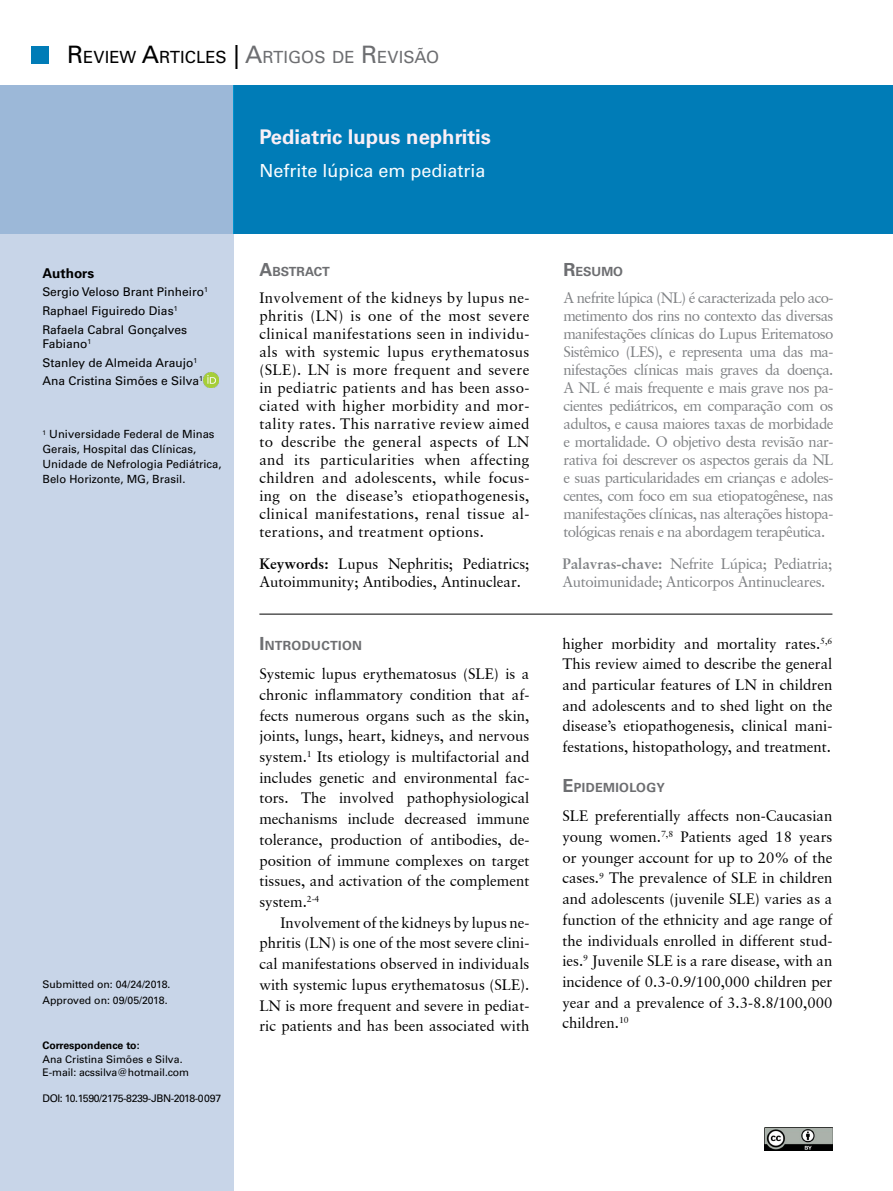
<style>
.page{position:relative;width:893px;height:1191px;background:#fff}
.page>*{position:absolute;margin:0;border:0;box-sizing:border-box;transform-origin:0 0}
.t1{font:700 20.25px "Univers LT Std";color:#f9eff6}
.t2{font:18px "Univers LT Std";color:#fafdff}
.t3{font:16.8px "Univers LT Std";color:#6d6e71}
.t4{font:15px/20.7px "Garamond Retrospective S Si";color:#000;text-align:justify}
.t5{font:15px/18px "Garamond Retrospective S Si";letter-spacing:-.025em;color:#808285;text-align:justify}
.t6{font:13.5px "Univers 65 Bold";color:#000}
.t7{font:700 12.6px "Univers LT Std";letter-spacing:.03em;color:#6d6e71}
.t8{font:12px/18.6px "Univers LT Std";color:#000}
.t9{font:11.25px/15px "Univers LT Std";color:#000}
.t10{font:10.5px/15.6px "Univers LT Std";letter-spacing:-.01em;color:#000}
.t11{font:10.5px "Univers LT Std";letter-spacing:-.04em;color:#000}
.t12{font:700 10.5px "Univers LT Std";color:#000}
.s1{font-size:24px;color:#000}
.s2{color:#000}
.s3{font-size:24px}
.s4{font-size:18px}
.s5{font-weight:700}
</style>
<div class="page">
<div style="left:0;top:234px;width:234px;height:957px;background:#c8d5e8"></div>
<div style="left:234px;top:85px;width:659px;height:149px;background:#007cb7"></div>
<div style="left:0;top:85px;width:234px;height:149px;background:#9cb8d8"></div>
<div style="left:32px;top:46px;width:17px;height:17px;background:#007cb7"></div>
<img style="left:203px;top:372px;width:15px;height:15px">
<img style="left:764px;top:1127px;width:68px;height:23px">
<hr style="left:259px;top:614px;width:573px;height:1px;background:#000">
<p class="t3" style="left:67px;top:47px;width:373px"><span class="s1">R</span><span class="s2">EVIEW</span> <span class="s1">A</span><span class="s2">RTICLES</span> <span class="s1">|</span> <span class="s3">A</span>RTIGOS DE <span class="s3">R</span>EVISÃO</p>
<p class="t6" style="left:43px;top:265px;width:53px">Authors</p>
<p class="t8" style="left:43px;top:283px;width:167px">Sergio Veloso Brant Pinheiro<sup>1<br></sup>Raphael Figuiredo Dias<sup>1<br></sup>Rafaela Cabral Gonçalves</p>
<p class="t8" style="left:43px;top:334px;width:162px">Fabiano<sup>1<br></sup>Stanley de Almeida Araujo<sup>1<br></sup>Ana Cristina Simões e Silva<sup>1</sup></p>
<p class="t9" style="left:43px;top:427px;width:181px"><sup>1</sup> Universidade Federal de Minas<br>Gerais, Hospital das Clínicas,<br>Unidade de Nefrologia Pediátrica,<br>Belo Horizonte, MG, Brasil.</p>
<p class="t10" style="left:43px;top:977px;width:129px">Submitted on: 04/24/2018.<br>Approved on: 09/05/2018.</p>
<p class="t12" style="left:43px;top:1039px;width:99px">Correspondence to:</p>
<p class="t10" style="left:43px;top:1052px;width:148px;line-height:13.5px">Ana Cristina Simões e Silva.<br>E-mail: acssilva@hotmail.com</p>
<p class="t11" style="left:43px;top:1092px;width:180px">DOI: 10.1590/2175-8239-JBN-2018-0097</p>
<h1 class="t1" style="left:259px;top:125px;width:233px">Pediatric lupus nephritis</h1>
<p class="t2" style="left:259px;top:160px;width:228px">Nefrite lúpica em pediatria</p>
<p class="t7" style="left:259px;top:264px;width:72px"><span class="s4">A</span>BSTRACT</p>
<p class="t4" style="left:259px;top:288px;width:272px;line-height:18px">Involvement of the kidneys by lupus ne&shy;phritis (LN) is one of the most severe clinical manifestations seen in individu&shy;als with systemic lupus erythematosus (SLE). LN is more frequent and severe in pediatric patients and has been asso&shy;ciated with higher morbidity and mor&shy;tality rates. This narrative review aimed to describe the general aspects of LN and its particularities when affecting children and adolescents, while focus&shy;ing on the disease’s etiopathogenesis, clinical manifestations, renal tissue al&shy;terations, and treatment options.</p>
<p class="t4" style="left:259px;top:555px;width:271px;line-height:18px"><span class="s5">Keywords:</span> Lupus Nephritis; Pediatrics;<br>Autoimmunity; Antibodies, Antinuclear.</p>
<p class="t7" style="left:259px;top:638px;width:104px"><span class="s4">I</span>NTRODUCTION</p>
<p class="t4" style="left:259px;top:663px;width:272px">Systemic lupus erythematosus (SLE) is a chronic inflammatory condition that af&shy;fects numerous organs such as the skin, joints, lungs, heart, kidneys, and nervous system.<sup>1</sup> Its etiology is multifactorial and includes genetic and environmental fac&shy;tors. The involved pathophysiological mechanisms include decreased immune tolerance, production of antibodies, de&shy;position of immune complexes on target tissues, and activation of the complement system.<sup>2-4</sup></p>
<p class="t4" style="left:259px;top:912px;width:272px;text-indent:21px">Involvement of the kidneys by lupus ne&shy;phritis (LN) is one of the most severe clini&shy;cal manifestations observed in individuals with systemic lupus erythematosus (SLE).<br>LN is more frequent and severe in pediat&shy;ric patients and has been associated with</p>
<p class="t7" style="left:563px;top:264px;width:61px"><span class="s4">R</span>ESUMO</p>
<p class="t5" style="left:563px;top:288px;width:272px">A nefrite lúpica (NL) é caracterizada pelo aco&shy;metimento dos rins no contexto das diversas manifestações clínicas do Lupus Eritematoso Sistêmico (LES), e representa uma das ma&shy;nifestações clínicas mais graves da doença.<br>A NL é mais frequente e mais grave nos pa&shy;cientes pediátricos, em comparação com os adultos, e causa maiores taxas de morbidade e mortalidade. O objetivo desta revisão nar&shy;rativa foi descrever os aspectos gerais da NL e suas particularidades em crianças e adoles&shy;centes, com foco em sua etiopatogênese, nas manifestações clínicas, nas alterações histopa&shy;tológicas renais e na abordagem terapêutica.</p>
<p class="t5" style="left:562px;top:555px;width:272px"><span class="s5">Palavras-chave:</span> Nefrite Lúpica; Pediatria;<br>Autoimunidade; Anticorpos Antinucleares.</p>
<p class="t4" style="left:562px;top:633px;width:272px">higher morbidity and mortality rates.<sup>5,6<br></sup>This review aimed to describe the general and particular features of LN in children and adolescents and to shed light on the disease’s etiopathogenesis, clinical mani&shy;festations, histopathology, and treatment.</p>
<p class="t7" style="left:562px;top:780px;width:104px"><span class="s4">E</span>PIDEMIOLOGY</p>
<p class="t4" style="left:562px;top:805px;width:272px">SLE preferentially affects non-Caucasian young women.<sup>7,8</sup> Patients aged 18 years or younger account for up to 20% of the cases.<sup>9</sup> The prevalence of SLE in children and adolescents (juvenile SLE) varies as a function of the ethnicity and age range of the individuals enrolled in different stud&shy;ies.<sup>9</sup> Juvenile SLE is a rare disease, with an incidence of 0.3-0.9/100,000 children per year and a prevalence of 3.3-8.8/100,000 children.<sup>10</sup></p>
</div>
